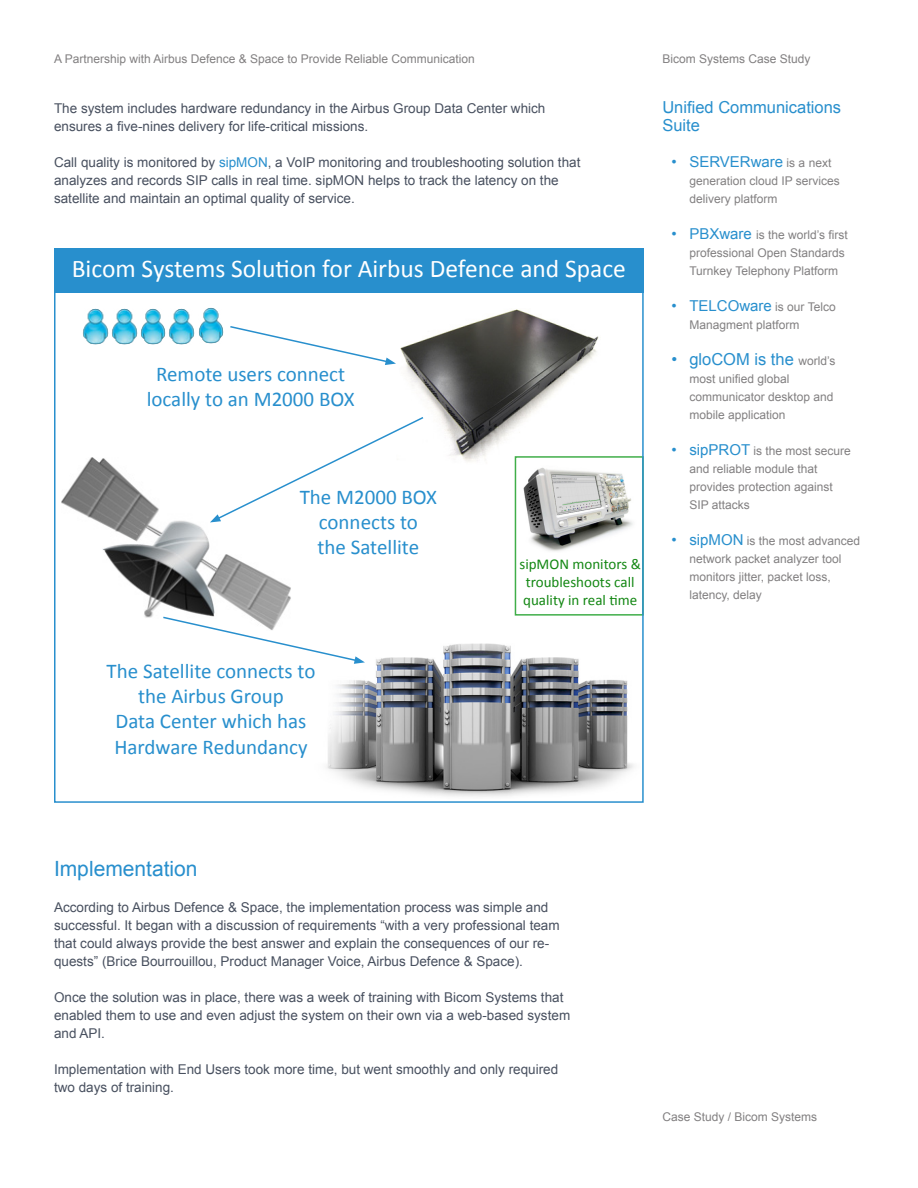
<style>
.page{position:relative;width:918px;height:1188px;background:#fff}
.page>*{position:absolute;margin:0;border:0;box-sizing:border-box;transform-origin:0 0}
.t1{font:25.5px "Calibri";color:#fff}
.t2{font:21px/25.2px "Calibri";color:#288fcd;text-align:center}
.t3{font:21px "Arial";color:#288fcd}
.t4{font:16.5px/18px "Arial";color:#288fcd}
.t5{font:15px "Calibri";color:#138713}
.t6{font:15px "Arial";color:#288fcd}
.t7{font:13.5px/18px "Arial";color:#48505f}
.t8{font:12px/18px "Arial";color:#828081}
.s1{color:#288fcd}
.s2{font-size:12px;color:#828081}
.s3{font-size:15px;color:#288fcd}
</style>
<div class="page">
<div style="left:55px;top:248px;width:589px;height:45px;background:#288fcd"></div>
<img style="left:327px;top:644px;width:307px;height:153px">
<img style="left:400px;top:309px;width:199px;height:155px">
<img style="left:61px;top:457px;width:230px;height:161px">
<img style="left:198px;top:307px;width:26px;height:36px">
<svg style="left:230px;top:326px;width:166px;height:39px"></svg>
<svg style="left:210px;top:416px;width:215px;height:106px"></svg>
<svg style="left:162px;top:616px;width:203px;height:48px"></svg>
<img style="left:524px;top:467px;width:109px;height:85px">
<div style="left:515px;top:456px;width:129px;height:160px;border:2px solid #40ae49"></div>
<div style="left:54px;top:248px;width:590px;height:555px;border:2px solid #288fcd"></div>
<img style="left:83px;top:308px;width:25px;height:36px">
<img style="left:112px;top:308px;width:25px;height:36px">
<img style="left:140px;top:308px;width:26px;height:36px">
<img style="left:169px;top:308px;width:26px;height:36px">
<p class="t8" style="left:54px;top:50px;width:422px">A Partnership with Airbus Defence &amp; Space to Provide Reliable Communication</p>
<p class="t7" style="left:54px;top:100px;width:493px">The system includes hardware redundancy in the Airbus Group Data Center which ensures a five-nines delivery for life-critical missions.</p>
<p class="t7" style="left:54px;top:154px;width:528px">Call quality is monitored by <span class="s1">sipMON</span>, a VoIP monitoring and troubleshooting solution that analyzes and records SIP calls in real time. sipMON helps to track the latency on the satellite and maintain an optimal quality of service.</p>
<p class="t1" style="left:72px;top:252px;width:556px">Bicom Systems Solution for Airbus Defence and Space</p>
<p class="t2" style="left:156px;top:361px;width:191px">Remote users connect</p>
<p class="t2" style="left:147px;top:386px;width:209px">locally to an M2000 BOX</p>
<p class="t2" style="left:300px;top:484px;width:139px">The M2000 BOX</p>
<p class="t2" style="left:319px;top:510px;width:101px">connects to</p>
<p class="t2" style="left:318px;top:535px;width:103px">the Satellite</p>
<p class="t2" style="left:107px;top:659px;width:210px">The Satellite connects to</p>
<p class="t2" style="left:116px;top:684px;width:192px">the Airbus Group<br>Data Center which has</p>
<p class="t2" style="left:114px;top:734px;width:195px">Hardware Redundancy</p>
<p class="t5" style="left:519px;top:554px;width:123px">sipMON monitors &amp;</p>
<p class="t5" style="left:526px;top:572px;width:110px">troubleshoots call</p>
<p class="t5" style="left:523px;top:590px;width:116px">quality in real time</p>
<p class="t8" style="left:662px;top:50px;width:150px">Bicom Systems Case Study</p>
<p class="t4" style="left:662px;top:99px;width:180px">Unified Communications<br>Suite</p>
<p class="t6" style="left:671px;top:152px;width:161px">• SERVERware <span class="s2">is a next</span></p>
<p class="t8" style="left:689px;top:172px;width:152px">generation cloud IP services delivery platform</p>
<p class="t8" style="left:689px;top:226px;width:160px;text-indent:-18px"><span class="s3">• PBXware</span> is the world’s first professional Open Standards<br>Turnkey Telephony Platform</p>
<p class="t6" style="left:671px;top:296px;width:166px">• TELCOware <span class="s2">is our Telco</span></p>
<p class="t8" style="left:689px;top:316px;width:112px">Managment platform</p>
<p class="t4" style="left:671px;top:351px;width:166px">• gloCOM is the <span class="s2">world’s</span></p>
<p class="t8" style="left:689px;top:370px;width:146px">most unified global communicator desktop and mobile application</p>
<p class="t8" style="left:689px;top:442px;width:163px;text-indent:-18px"><span class="s3">• sipPROT</span> is the most secure and reliable module that provides protection against<br>SIP attacks</p>
<p class="t8" style="left:689px;top:532px;width:172px;text-indent:-18px"><span class="s3">• sipMON</span> is the most advanced network packet analyzer tool monitors jitter, packet loss, latency, delay</p>
<p class="t3" style="left:54px;top:855px;width:145px">Implementation</p>
<p class="t7" style="left:54px;top:899px;width:507px">According to Airbus Defence &amp; Space, the implementation process was simple and successful. It began with a discussion of requirements “with a very professional team that could always provide the best answer and explain the consequences of our re&shy;quests” (Brice Bourrouillou, Product Manager Voice, Airbus Defence &amp; Space).</p>
<p class="t7" style="left:54px;top:989px;width:518px">Once the solution was in place, there was a week of training with Bicom Systems that enabled them to use and even adjust the system on their own via a web-based system and API.</p>
<p class="t7" style="left:54px;top:1061px;width:506px">Implementation with End Users took more time, but went smoothly and only required two days of training.</p>
<p class="t8" style="left:662px;top:1108px;width:156px">Case Study / Bicom Systems</p>
</div>
